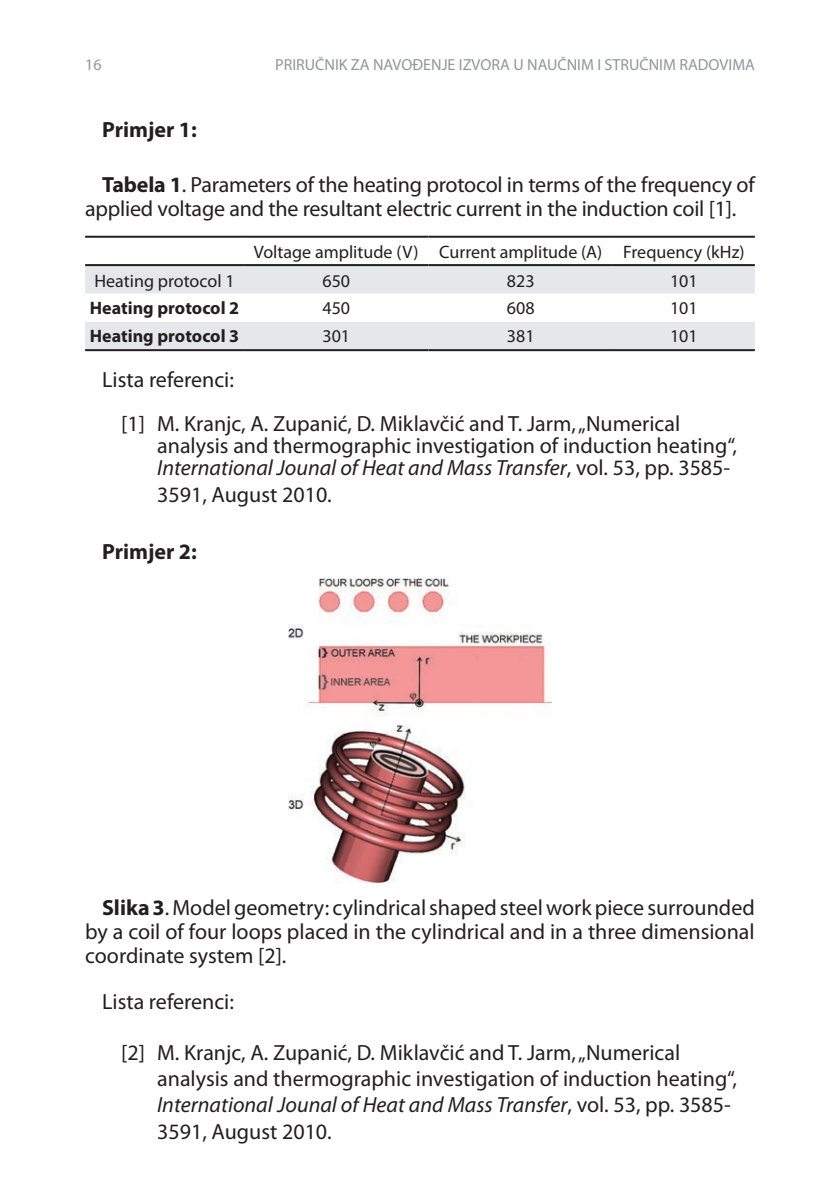
<style>
.page{position:relative;width:840px;height:1191px;background:#fff}
.page>*{position:absolute;margin:0;border:0;box-sizing:border-box;transform-origin:0 0}
.t1{font:22px/24px "Myriad Pro";color:#231f20}
.t2{font:700 22px "Myriad Pro";color:#231f20}
.t3{font:18px "Myriad Pro";color:#231f20}
.t4{font:700 18px "Myriad Pro";color:#231f20}
.t5{font:16px "Myriad Pro";color:#939598}
.s1{font-weight:700}
.s2{font-style:italic}
</style>
<div class="page">
<svg style="left:85px;top:266px;width:669px;height:83px;fill:#e6e7e9"></svg>
<hr style="left:85px;top:349px;width:159px;height:2px;background:#231f20">
<hr style="left:244px;top:349px;width:184px;height:2px;background:#231f20">
<hr style="left:428px;top:349px;width:184px;height:2px;background:#231f20">
<hr style="left:612px;top:349px;width:142px;height:2px;background:#231f20">
<hr style="left:85px;top:236px;width:159px;height:2px;background:#231f20">
<hr style="left:244px;top:236px;width:184px;height:2px;background:#231f20">
<hr style="left:612px;top:236px;width:142px;height:2px;background:#231f20">
<hr style="left:85px;top:264px;width:159px;height:2px;background:#231f20">
<hr style="left:244px;top:264px;width:184px;height:2px;background:#231f20">
<hr style="left:612px;top:264px;width:142px;height:2px;background:#231f20">
<hr style="left:428px;top:236px;width:184px;height:2px;background:#231f20">
<hr style="left:428px;top:264px;width:184px;height:2px;background:#231f20">
<img style="left:288px;top:578px;width:263px;height:304px">
<p class="t5" style="left:85px;top:54px;width:18px">16</p>
<p class="t5" style="left:275px;top:54px;width:481px">PRIRUČNIK ZA NAVOĐENJE IZVORA U NAUČNIM I STRUČNIM RADOVIMA</p>
<p class="t2" style="left:102px;top:115px;width:96px">Primjer 1:</p>
<p class="t1" style="left:85px;top:173px;width:670px;text-indent:17px"><span class="s1">Tabela 1</span>. Parameters of the heating protocol in terms of the frequency of applied voltage and the resultant electric current in the induction coil [1].</p>
<p class="t3" style="left:254px;top:240px;width:492px">Voltage amplitude (V) Current amplitude (A) Frequency (kHz)</p>
<p class="t3" style="left:94px;top:269px;width:142px">Heating protocol 1</p>
<p class="t3" style="left:322px;top:269px;width:29px">650</p>
<p class="t3" style="left:506px;top:269px;width:29px">823</p>
<p class="t3" style="left:669px;top:269px;width:29px">101</p>
<p class="t4" style="left:90px;top:296px;width:151px">Heating protocol 2</p>
<p class="t3" style="left:322px;top:297px;width:29px">450</p>
<p class="t3" style="left:506px;top:297px;width:29px">608</p>
<p class="t3" style="left:669px;top:297px;width:29px">101</p>
<p class="t4" style="left:90px;top:324px;width:151px">Heating protocol 3</p>
<p class="t3" style="left:322px;top:325px;width:29px">301</p>
<p class="t3" style="left:506px;top:325px;width:29px">381</p>
<p class="t3" style="left:669px;top:325px;width:29px">101</p>
<p class="t1" style="left:121px;top:357px;width:560px;line-height:44px;text-indent:-19px">Lista referenci:<br>[1] M. Kranjc, A. Zupanić, D. Miklavčić and T. Jarm, „Numerical</p>
<p class="t1" style="left:157px;top:434px;width:581px;line-height:22px">analysis and thermographic investigation of induction heating“,<br><span class="s2">International Jounal of Heat and Mass Transfer</span>, vol. 53, pp. 3585-</p>
<p class="t1" style="left:157px;top:482px;width:176px">3591, August 2010.</p>
<p class="t2" style="left:102px;top:537px;width:96px">Primjer 2:</p>
<p class="t1" style="left:85px;top:895px;width:670px;text-align:justify;text-indent:17px"><span class="s1">Slika 3</span>. Model geometry: cylindrical shaped steel work piece surrounded by a coil of four loops placed in the cylindrical and in a three dimensional coordinate system [2].</p>
<p class="t1" style="left:102px;top:989px;width:133px">Lista referenci:</p>
<p class="t1" style="left:157px;top:1038px;width:581px;line-height:26.4px;text-indent:-36px">[2] M. Kranjc, A. Zupanić, D. Miklavčić and T. Jarm, „Numerical analysis and thermographic investigation of induction heating“, <span class="s2">International Jounal of Heat and Mass Transfer</span>, vol. 53, pp. 3585- 3591, August 2010.</p>
</div>
